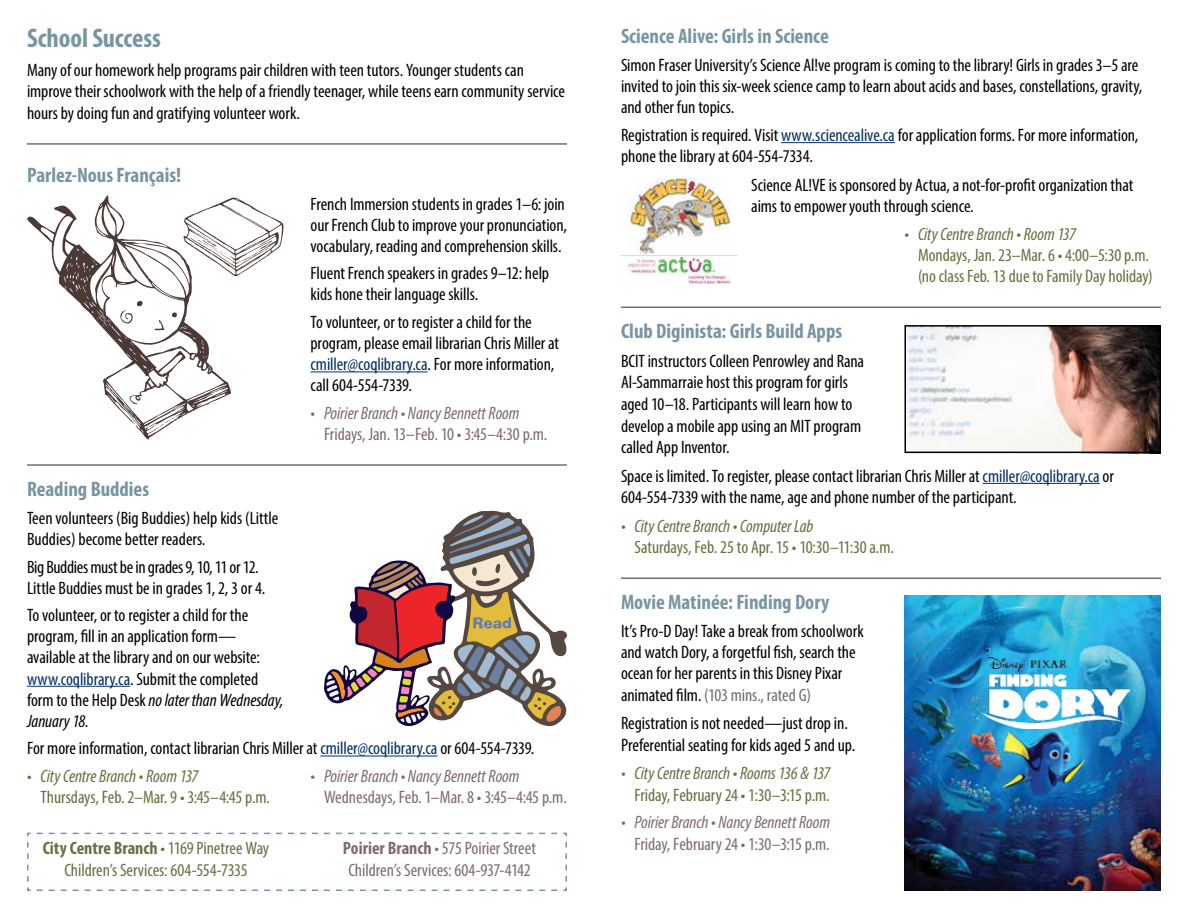
<style>
.page{position:relative;width:1188px;height:918px;background:#fff}
.page>*{position:absolute;margin:0;border:0;box-sizing:border-box;transform-origin:0 0}
.t1{font:700 condensed 27px "Myriad Pro";letter-spacing:-.005em;color:#7895a4}
.t2{font:700 condensed 21px "Myriad Pro";color:#7895a4}
.t3{font:condensed 18px/21px "Myriad Pro";letter-spacing:-.005em;color:#000}
.t4{font:condensed 18px/21px "Myriad Pro";letter-spacing:-.005em;color:#686f42}
.t5{font:condensed 18px "Myriad Pro";letter-spacing:-.005em;color:#7e6b71}
.t6{font:italic condensed 18px "Myriad Pro";letter-spacing:-.005em;color:#7e6b71}
.t7{font:italic condensed 18px "Myriad Pro";letter-spacing:-.005em;color:#686f42}
.t8{font:700 condensed 18px "Myriad Pro";color:#686f42}
.s1{color:#002f65}
.s2{font-style:italic}
.s3{font-style:normal}
.s4{font-weight:400}
.s5{font-weight:700}
.s6{color:#6e6f71}
.s7{font-style:italic;color:#7e6b71}
</style>
<div class="page">
<hr style="left:27px;top:143px;width:540px;height:2px;background:#6e6f71">
<hr style="left:310px;top:371px;width:118px;height:1px;background:#002f65">
<hr style="left:27px;top:464px;width:540px;height:2px;background:#6e6f71">
<hr style="left:27px;top:686px;width:103px;height:1px;background:#002f65">
<hr style="left:320px;top:756px;width:118px;height:1px;background:#002f65">
<svg style="left:324px;top:511px;width:243px;height:216px"></svg>
<svg style="left:27px;top:195px;width:204px;height:245px"></svg>
<svg style="left:120px;top:310px;width:14px;height:14px"></svg>
<svg style="left:183px;top:196px;width:101px;height:81px"></svg>
<svg style="left:27px;top:832px;width:540px;height:59px"></svg>
<hr style="left:781px;top:142px;width:114px;height:1px;background:#002f65">
<hr style="left:621px;top:307px;width:540px;height:1px;background:#6e6f71">
<hr style="left:983px;top:483px;width:117px;height:1px;background:#002f65">
<hr style="left:621px;top:578px;width:540px;height:1px;background:#6e6f71">
<img style="left:907px;top:328px;width:251px;height:122px">
<div style="left:904px;top:325px;width:257px;height:128px;border:2px solid #000"></div>
<img style="left:628px;top:178px;width:102px;height:76px">
<img style="left:628px;top:257px;width:102px;height:26px">
<hr style="left:621px;top:255px;width:117px;height:1px;background:#dedcd7">
<img style="left:904px;top:595px;width:257px;height:296px">
<img style="left:981px;top:658px;width:148px;height:71px">
<h1 class="t1" style="left:27px;top:21px;width:135px">School Success</h1>
<p class="t3" style="left:27px;top:59px;width:540px;line-height:21.6px">Many of our homework help programs pair children with teen tutors. Younger students can improve their schoolwork with the help of a friendly teenager, while teens earn community service hours by doing fun and gratifying volunteer work.</p>
<p class="t2" style="left:27px;top:162px;width:156px">Parlez-Nous Français!</p>
<p class="t3" style="left:310px;top:193px;width:258px;text-align:justify">French Immersion students in grades 1–6: join our French Club to improve your pronunciation, vocabulary, reading and comprehension skills.</p>
<p class="t3" style="left:310px;top:263px;width:240px">Fluent French speakers in grades 9–12: help kids hone their language skills.</p>
<p class="t3" style="left:310px;top:311px;width:250px">To volunteer, or to register a child for the program, please email librarian Chris Miller at <span class="s1">cmiller@coqlibrary.ca</span>. For more information, call 604-554-7339.</p>
<p class="t6" style="left:310px;top:402px;width:211px">• Poirier Branch • Nancy Bennett Room</p>
<p class="t5" style="left:324px;top:423px;width:225px">Fridays, Jan. 13–Feb. 10 • 3:45–4:30 p.m.</p>
<p class="t2" style="left:27px;top:476px;width:124px">Reading Buddies</p>
<p class="t3" style="left:27px;top:507px;width:253px">Teen volunteers (Big Buddies) help kids (Little<br>Buddies) become better readers.</p>
<p class="t3" style="left:27px;top:556px;width:240px">Big Buddies must be in grades 9, 10, 11 or 12.<br>Little Buddies must be in grades 1, 2, 3 or 4.</p>
<p class="t3" style="left:27px;top:605px;width:258px">To volunteer, or to register a child for the program, fill in an application form— available at the library and on our website: <span class="s1">www.coqlibrary.ca</span>. Submit the completed form to the Help Desk <span class="s2">no later than Wednesday, January 18</span>.</p>
<p class="t3" style="left:27px;top:738px;width:509px">For more information, contact librarian Chris Miller at <span class="s1">cmiller@coqlibrary.ca</span> or 604-554-7339.</p>
<p class="t7" style="left:27px;top:765px;width:173px"><span class="s3">•</span> City Centre Branch • Room 137</p>
<p class="t6" style="left:310px;top:765px;width:211px">• Poirier Branch • Nancy Bennett Room</p>
<p class="t4" style="left:40px;top:786px;width:231px">Thursdays, Feb. 2–Mar. 9 • 3:45–4:45 p.m.</p>
<p class="t5" style="left:324px;top:786px;width:244px">Wednesdays, Feb. 1–Mar. 8 • 3:45–4:45 p.m.</p>
<p class="t8" style="left:43px;top:837px;width:228px">City Centre Branch <span class="s4">• 1169 Pinetree Way</span></p>
<p class="t5" style="left:343px;top:838px;width:195px"><span class="s5">Poirier Branch</span> • 575 Poirier Street</p>
<p class="t4" style="left:64px;top:859px;width:185px">Children’s Services: 604-554-7335</p>
<p class="t5" style="left:348px;top:859px;width:184px">Children’s Services: 604-937-4142</p>
<p class="t2" style="left:621px;top:23px;width:209px">Science Alive: Girls in Science</p>
<p class="t3" style="left:621px;top:54px;width:523px">Simon Fraser University’s Science Al!ve program is coming to the library! Girls in grades 3–5 are invited to join this six-week science camp to learn about acids and bases, constellations, gravity, and other fun topics.</p>
<p class="t3" style="left:621px;top:124px;width:519px;line-height:21.6px">Registration is required. Visit <span class="s1">www.sciencealive.ca</span> for application forms. For more information, phone the library at 604-554-7334.</p>
<p class="t3" style="left:751px;top:174px;width:384px;line-height:21.6px">Science AL!VE is sponsored by Actua, a not-for-profit organization that aims to empower youth through science.</p>
<p class="t7" style="left:904px;top:223px;width:173px">• City Centre Branch • Room 137</p>
<p class="t4" style="left:918px;top:245px;width:236px">Mondays, Jan. 23–Mar. 6 • 4:00–5:30 p.m. (no class Feb. 13 due to Family Day holiday)</p>
<p class="t2" style="left:621px;top:318px;width:223px">Club Diginista: Girls Build Apps</p>
<p class="t3" style="left:621px;top:350px;width:245px;line-height:21.6px">BCIT instructors Colleen Penrowley and Rana Al-Sammarraie host this program for girls aged 10–18. Participants will learn how to develop a mobile app using an MIT program called App Inventor.</p>
<p class="t3" style="left:621px;top:465px;width:494px;line-height:21.6px">Space is limited. To register, please contact librarian Chris Miller at <span class="s1">cmiller@coqlibrary.ca</span> or<br>604-554-7339 with the name, age and phone number of the participant.</p>
<p class="t7" style="left:621px;top:515px;width:194px">• City Centre Branch • Computer Lab</p>
<p class="t4" style="left:634px;top:536px;width:261px">Saturdays, Feb. 25 to Apr. 15 • 10:30–11:30 a.m.</p>
<p class="t2" style="left:621px;top:589px;width:210px">Movie Matinée: Finding Dory</p>
<p class="t3" style="left:621px;top:620px;width:244px">It’s Pro-D Day! Take a break from schoolwork and watch Dory, a forgetful fish, search the ocean for her parents in this Disney Pixar animated film. <span class="s6">(103 mins., rated G)</span></p>
<p class="t3" style="left:621px;top:712px;width:236px;line-height:21.6px">Registration is not needed—just drop in.<br>Preferential seating for kids aged 5 and up.</p>
<p class="t4" style="left:621px;top:762px;width:211px;line-height:21.6px;text-align:right"><span class="s7">•</span> <span class="s2">City Centre Branch • Rooms 136 &amp; 137<br></span>Friday, February 24 • 1:30–3:15 p.m.</p>
<p class="t6" style="left:621px;top:812px;width:211px">• Poirier Branch • Nancy Bennett Room</p>
<p class="t5" style="left:634px;top:833px;width:197px">Friday, February 24 • 1:30–3:15 p.m.</p>
</div>
